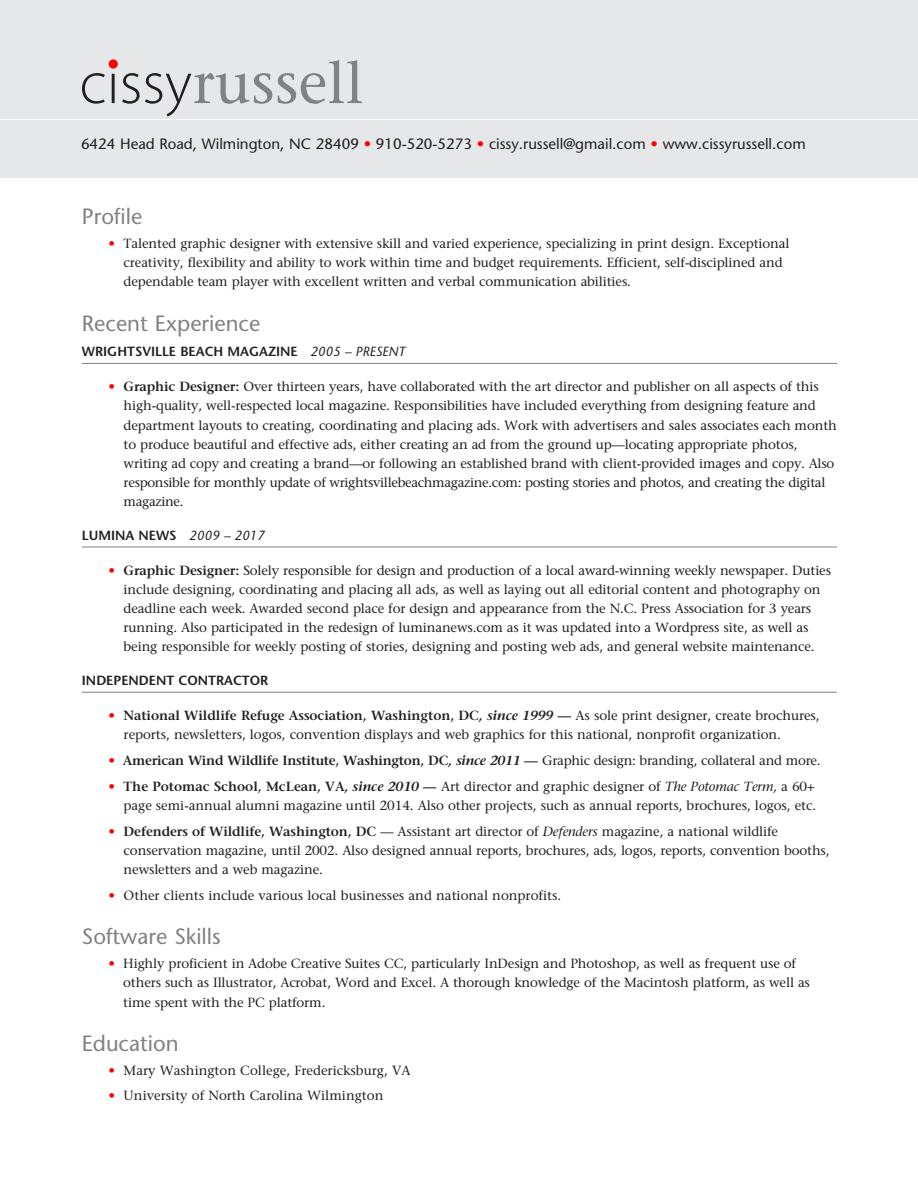
<style>
.page{position:relative;width:918px;height:1188px;background:#fff}
.page>*{position:absolute;margin:0;border:0;box-sizing:border-box;transform-origin:0 0}
.head{font:58.5px "Stone Serif";color:#808285}
.head-2{font:22.05px "Stone Sans";color:#808285}
.t1{font:15px "Stone Sans";color:#231f20}
.body{font:13.2px/19.2px "Stone Serif";letter-spacing:-.01em;color:#231f20}
.t2{font:600 13.2px "Stone Serif";letter-spacing:-.02em;color:#231f20}
.subhead{font:600 13.2px "Stone Sans";color:#231f20}
.head-3{font:13.2px "Stone Serif";color:#231f20}
.s1{font-family:"Myriad Pro";font-weight:300;font-size:61.05px;color:#231f20}
.s2{color:#f00}
.s3{font-weight:600;color:#f00}
.s4{font-weight:400;font-style:italic}
.s5{font-weight:600}
.s6{font-weight:600;font-style:italic}
.s7{font-style:italic}
.s8{font-weight:400}
</style>
<div class="page">
<div style="left:0;top:0;width:918px;height:177px;background:#e6e7e9"></div>
<div style="left:109px;top:59px;width:9px;height:10px;background:#f00;border-radius:50%"></div>
<hr style="left:0;top:119px;width:918px;height:1px;background:#fff">
<hr style="left:82px;top:363px;width:755px;height:1px;background:#808285">
<hr style="left:82px;top:547px;width:755px;height:1px;background:#808285">
<hr style="left:82px;top:692px;width:755px;height:1px;background:#808285">
<p class="head" style="left:80px;top:47px;width:286px"><span class="s1">cissy</span>russell</p>
<p class="t1" style="left:81px;top:135px;width:726px">6424 Head Road, Wilmington, NC 28409 <span class="s2">•</span> 910-520-5273 <span class="s2">•</span> cissy.russell@gmail.com <span class="s2">•</span> www.cissyrussell.com</p>
<p class="head-2" style="left:82px;top:202px;width:62px">Profile</p>
<p class="body" style="left:124px;top:234px;width:667px;text-indent:-15px"><span class="s3">•</span> Talented graphic designer with extensive skill and varied experience, specializing in print design. Exceptional creativity, flexibility and ability to work within time and budget requirements. Efficient, self-disciplined and dependable team player with excellent written and verbal communication abilities.</p>
<p class="head-2" style="left:82px;top:309px;width:180px">Recent Experience</p>
<p class="subhead" style="left:82px;top:344px;width:325px">WRIGHTSVILLE BEACH MAGAZINE <span class="s4">2005 – PRESENT</span></p>
<p class="body" style="left:124px;top:377px;width:715px;text-indent:-15px"><span class="s3">•</span> <span class="s5">Graphic Designer:</span> Over thirteen years, have collaborated with the art director and publisher on all aspects of this high-quality, well-respected local magazine. Responsibilities have included everything from designing feature and department layouts to creating, coordinating and placing ads. Work with advertisers and sales associates each month to produce beautiful and effective ads, either creating an ad from the ground up—locating appropriate photos, writing ad copy and creating a brand—or following an established brand with client-provided images and copy. Also responsible for monthly update of wrightsvillebeachmagazine.com: posting stories and photos, and creating the digital magazine.</p>
<p class="subhead" style="left:82px;top:527px;width:184px">LUMINA NEWS <span class="s4">2009 – 2017</span></p>
<p class="body" style="left:108px;top:560px;width:724px;text-align:center"><span class="s3">•</span> <span class="s5">Graphic Designer:</span> Solely responsible for design and production of a local award-winning weekly newspaper. Duties include designing, coordinating and placing all ads, as well as laying out all editorial content and photography on deadline each week. Awarded second place for design and appearance from the N.C. Press Association for 3 years running. Also participated in the redesign of luminanews.com as it was updated into a Wordpress site, as well as<br>being responsible for weekly posting of stories, designing and posting web ads, and general website maintenance.</p>
<p class="subhead" style="left:82px;top:672px;width:188px">INDEPENDENT CONTRACTOR</p>
<p class="body" style="left:124px;top:706px;width:698px;text-indent:-15px"><span class="s3">•</span> <span class="s5">National Wildlife Refuge Association, Washington, DC</span><span class="s6">, since 1999 —</span> As sole print designer, create brochures, reports, newsletters, logos, convention displays and web graphics for this national, nonprofit organization.</p>
<p class="t2" style="left:108px;top:752px;width:714px"><span class="s2">•</span> American Wind Wildlife Institute, Washington, DC<span class="s7">, since 2011 —</span> <span class="s8">Graphic design: branding, collateral and more.</span></p>
<p class="body" style="left:108px;top:776px;width:709px;text-align:right"><span class="s3">•</span> <span class="s5">The Potomac School, McLean, VA</span><span class="s6">, since 2010 —</span> Art director and graphic designer of <span class="s7">The Potomac Term,</span> a 60+ page semi-annual alumni magazine until 2014. Also other projects, such as annual reports, brochures, logos, etc.</p>
<p class="body" style="left:124px;top:821px;width:708px;text-indent:-15px"><span class="s3">•</span> <span class="s5">Defenders of Wildlife, Washington, DC</span> — Assistant art director of <span class="s7">Defenders</span> magazine, a national wildlife conservation magazine, until 2002. Also designed annual reports, brochures, ads, logos, reports, convention booths, newsletters and a web magazine.</p>
<p class="body" style="left:108px;top:885px;width:455px"><span class="s3">•</span> Other clients include various local businesses and national nonprofits.</p>
<p class="head-2" style="left:82px;top:923px;width:140px">Software Skills</p>
<p class="body" style="left:123px;top:954px;width:688px;text-indent:-15px"><span class="s3">•</span> Highly proficient in Adobe Creative Suites CC, particularly InDesign and Photoshop, as well as frequent use of others such as Illustrator, Acrobat, Word and Excel. A thorough knowledge of the Macintosh platform, as well as time spent with the PC platform.</p>
<p class="head-2" style="left:82px;top:1030px;width:98px">Education</p>
<p class="head-3" style="left:108px;top:1063px;width:304px"><span class="s3">•</span> Mary Washington College, Fredericksburg, VA</p>
<p class="body" style="left:108px;top:1085px;width:276px"><span class="s3">•</span> University of North Carolina Wilmington</p>
</div>
